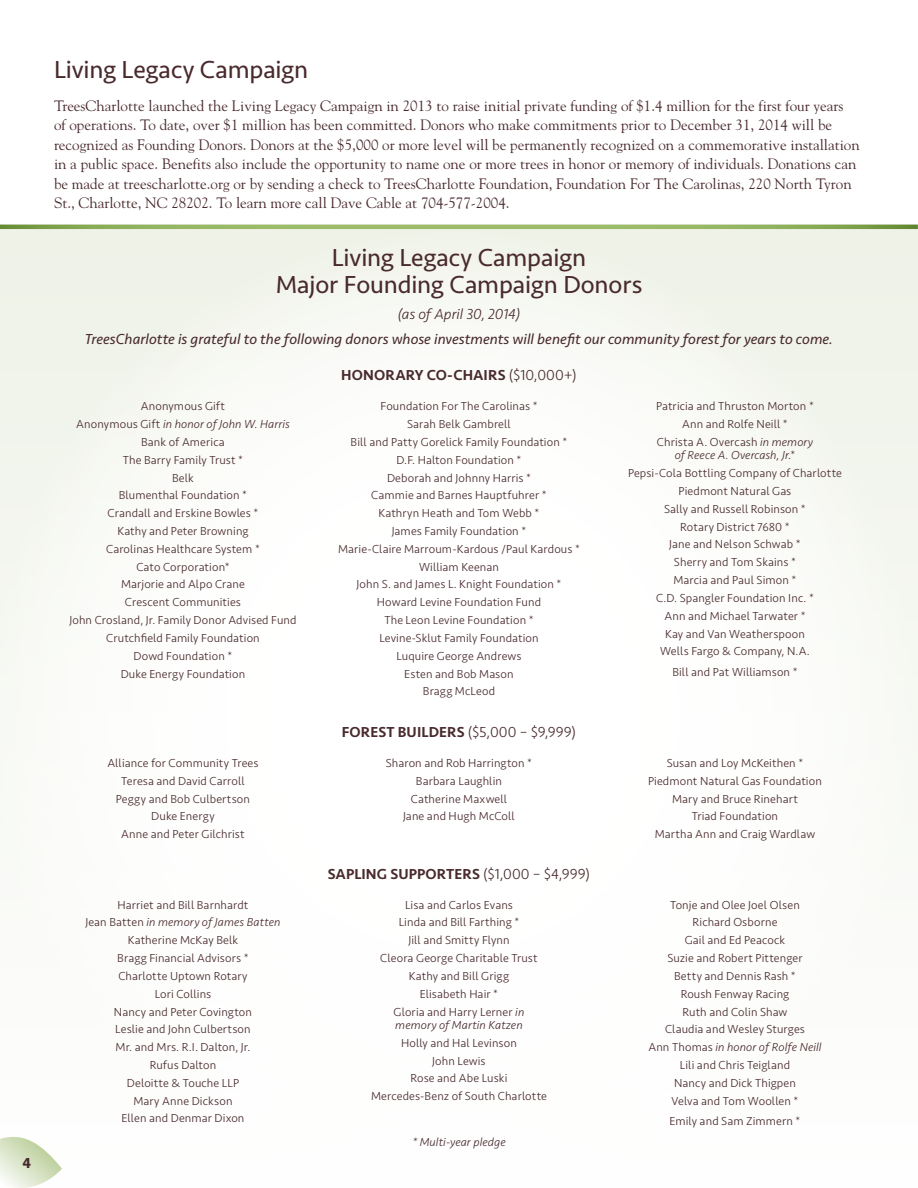
<style>
.page{position:relative;width:918px;height:1188px;background:#fff}
.page>*{position:absolute;margin:0;border:0;box-sizing:border-box;transform-origin:0 0}
.t1{font:25.5px/27px "Seravek";letter-spacing:-.01em;color:#492a2d;text-align:center}
.t2{font:15px/19.5px "Goudy";color:#492a2d}
.t3{font:italic 15px "Seravek";color:#492a2d}
.t4{font:500 15px "Seravek";letter-spacing:.005em;color:#492a2d}
.t5{font:300 15px "Seravek";letter-spacing:.005em;color:#492a2d}
.t6{font:italic 300 15px "Seravek";letter-spacing:-.005em;color:#492a2d}
.t7{font:700 15px "Seravek";color:#492a2d}
.t8{font:300 12px/17.9px "Seravek";letter-spacing:.01em;color:#492a2d;text-align:center}
.t9{font:italic 300 12px "Seravek";letter-spacing:.005em;color:#492a2d}
.s1{font-weight:300}
.s2{font-style:italic}
.s3{font-weight:500}
</style>
<div class="page">
<div style="left:0;top:227px;width:918px;height:961px;background:linear-gradient(to bottom,#f5f7f0,#fff)"></div>
<svg style="left:0;top:1130px;width:62px;height:58px"></svg>
<svg style="left:0;top:225px;width:918px;height:4px;background:#91b25e"></svg>
<p class="t7" style="left:22px;top:1151px;width:10px">4</p>
<h1 class="t1" style="left:54px;top:56px;width:256px">Living Legacy Campaign</h1>
<p class="t2" style="left:54px;top:95px;width:807px">TreesCharlotte launched the Living Legacy Campaign in 2013 to raise initial private funding of $1.4 million for the first four years<br>of operations. To date, over $1 million has been committed. Donors who make commitments prior to December 31, 2014 will be recognized as Founding Donors. Donors at the $5,000 or more level will be permanently recognized on a commemorative installation in a public space. Benefits also include the opportunity to name one or more trees in honor or memory of individuals. Donations can be made at treescharlotte.org or by sending a check to TreesCharlotte Foundation, Foundation For The Carolinas, 220 North Tyron St., Charlotte, NC 28202. To learn more call Dave Cable at 704-577-2004.</p>
<h1 class="t1" style="left:276px;top:243px;width:368px">Living Legacy Campaign<br>Major Founding Campaign Donors</h1>
<p class="t6" style="left:398px;top:305px;width:124px">(as of April 30, 2014)</p>
<p class="t3" style="left:85px;top:327px;width:750px">TreesCharlotte is grateful to the following donors whose investments will benefit our community forest for years to come.</p>
<p class="t4" style="left:341px;top:366px;width:237px">HONORARY CO-CHAIRS <span class="s1">($10,000+)</span></p>
<p class="t8" style="left:69px;top:398px;width:229px">Anonymous Gift<br>Anonymous Gift <span class="s2">in honor of John W. Harris<br></span>Bank of America<br>The Barry Family Trust *<br>Belk<br>Blumenthal Foundation *<br>Crandall and Erskine Bowles *<br>Kathy and Peter Browning<br>Carolinas Healthcare System *<br>Cato Corporation*<br>Marjorie and Alpo Crane<br>Crescent Communities<br>John Crosland, Jr. Family Donor Advised Fund<br>Crutchfield Family Foundation<br>Dowd Foundation *<br>Duke Energy Foundation</p>
<p class="t8" style="left:338px;top:398px;width:243px">Foundation For The Carolinas *<br>Sarah Belk Gambrell<br>Bill and Patty Gorelick Family Foundation *<br>D.F. Halton Foundation *<br>Deborah and Johnny Harris *<br>Cammie and Barnes Hauptfuhrer *<br>Kathryn Heath and Tom Webb *<br>James Family Foundation *<br>Marie-Claire Marroum-Kardous /Paul Kardous *<br>William Keenan<br>John S. and James L. Knight Foundation *<br>Howard Levine Foundation Fund<br>The Leon Levine Foundation *<br>Levine-Sklut Family Foundation<br>Luquire George Andrews<br>Esten and Bob Mason<br>Bragg McLeod</p>
<p class="t8" style="left:656px;top:398px;width:159px">Patricia and Thruston Morton *<br>Ann and Rolfe Neill *<br>Christa A. Overcash <span class="s2">in memory</span></p>
<p class="t8" style="left:628px;top:447px;width:215px"><span class="s2">of Reece A. Overcash, Jr</span>.*<br>Pepsi-Cola Bottling Company of Charlotte<br>Piedmont Natural Gas<br>Sally and Russell Robinson *<br>Rotary District 7680 *<br>Jane and Nelson Schwab *<br>Sherry and Tom Skains *<br>Marcia and Paul Simon *<br>C.D. Spangler Foundation Inc. *<br>Ann and Michael Tarwater *<br>Kay and Van Weatherspoon<br>Wells Fargo &amp; Company, N.A.</p>
<p class="t8" style="left:672px;top:664px;width:127px">Bill and Pat Williamson *</p>
<p class="t5" style="left:342px;top:723px;width:236px"><span class="s3">FOREST BUILDERS</span> ($5,000 – $9,999)</p>
<p class="t8" style="left:107px;top:754px;width:153px">Alliance for Community Trees<br>Teresa and David Carroll<br>Peggy and Bob Culbertson<br>Duke Energy<br>Anne and Peter Gilchrist</p>
<p class="t8" style="left:386px;top:754px;width:148px">Sharon and Rob Harrington *<br>Barbara Laughlin<br>Catherine Maxwell<br>Jane and Hugh McColl</p>
<p class="t8" style="left:648px;top:754px;width:175px">Susan and Loy McKeithen *<br>Piedmont Natural Gas Foundation<br>Mary and Bruce Rinehart<br>Triad Foundation<br>Martha Ann and Craig Wardlaw</p>
<p class="t4" style="left:328px;top:864px;width:264px">SAPLING SUPPORTERS <span class="s1">($1,000 – $4,999)</span></p>
<p class="t8" style="left:85px;top:896px;width:197px">Harriet and Bill Barnhardt<br>Jean Batten <span class="s2">in memory of James Batten<br></span>Katherine McKay Belk<br>Bragg Financial Advisors *<br>Charlotte Uptown Rotary<br>Lori Collins<br>Nancy and Peter Covington<br>Leslie and John Culbertson<br>Mr. and Mrs. R.I. Dalton, Jr.<br>Rufus Dalton<br>Deloitte &amp; Touche LLP<br>Mary Anne Dickson<br>Ellen and Denmar Dixon</p>
<p class="t8" style="left:380px;top:896px;width:159px">Lisa and Carlos Evans<br>Linda and Bill Farthing *<br>Jill and Smitty Flynn<br>Cleora George Charitable Trust<br>Kathy and Bill Grigg<br>Elisabeth Hair *<br>Gloria and Harry Lerner <span class="s2">in</span></p>
<p class="t8" style="left:648px;top:896px;width:175px">Tonje and Olee Joel Olsen<br>Richard Osborne<br>Gail and Ed Peacock<br>Suzie and Robert Pittenger<br>Betty and Dennis Rash *<br>Roush Fenway Racing<br>Ruth and Colin Shaw<br>Claudia and Wesley Sturges<br>Ann Thomas <span class="s2">in honor of Rolfe Neill<br></span>Lili and Chris Teigland<br>Nancy and Dick Thigpen<br>Velva and Tom Woollen *</p>
<p class="t8" style="left:669px;top:1113px;width:133px">Emily and Sam Zimmern *</p>
<p class="t9" style="left:395px;top:1018px;width:129px">memory of Martin Katzen</p>
<p class="t8" style="left:371px;top:1034px;width:177px">Holly and Hal Levinson<br>John Lewis<br>Rose and Abe Luski<br>Mercedes-Benz of South Charlotte</p>
<p class="t9" style="left:412px;top:1135px;width:95px">* Multi-year pledge</p>
</div>
